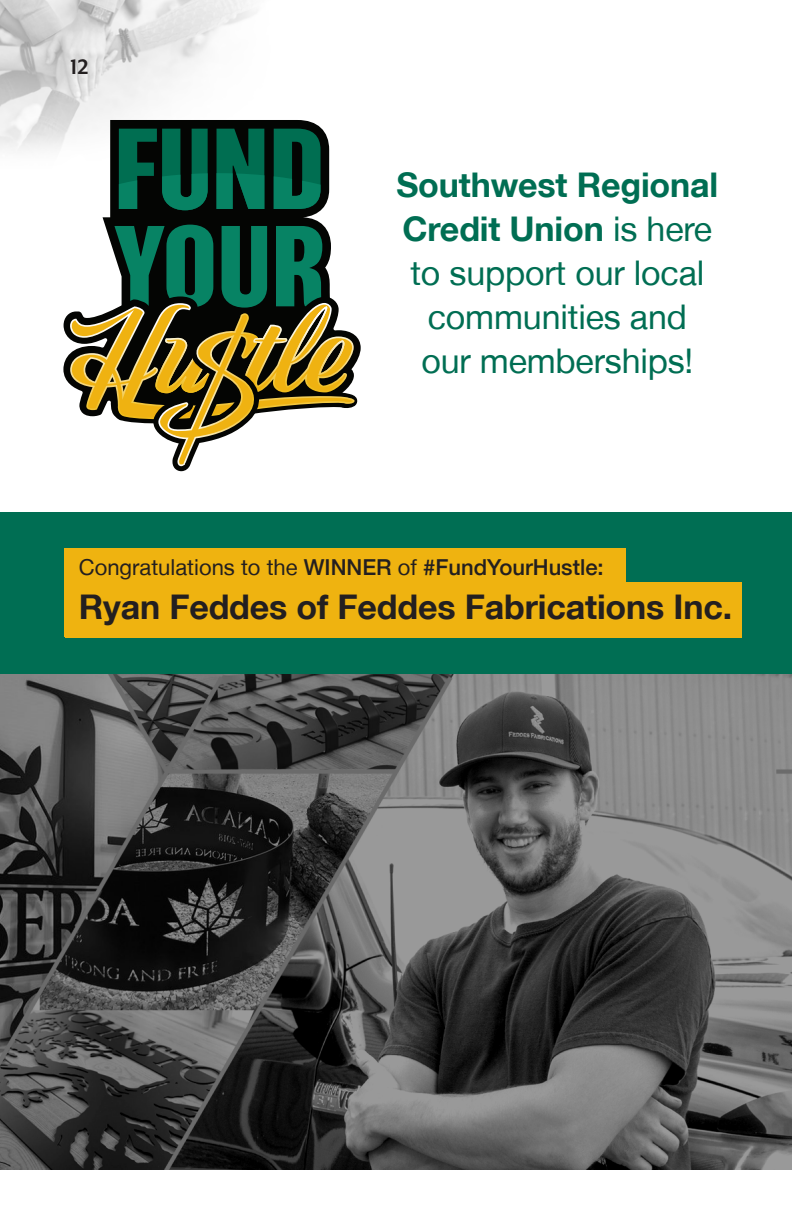
<style>
.page{position:relative;width:792px;height:1224px;background:#fff}
.page>*{position:absolute;margin:0;border:0;box-sizing:border-box;transform-origin:0 0}
.Page_Heading{font:34px/44px "Helvetica Neue LT";letter-spacing:-.005em;color:#006e53;text-align:center}
.Page_Heading-2{font:700 34px "Helvetica Neue LT";letter-spacing:-.005em;color:#231f20}
.t1{font:700 24px "Mr Eaves Mod OT";color:#231f20}
.Page_Heading-3{font:22px "Helvetica Neue LT";color:#231f20}
.s1{font-weight:700}
.s2{font-weight:500}
</style>
<div class="page">
<img style="left:0;top:0;width:255px;height:151px">
<div style="left:0;top:513px;width:792px;height:657px;background:#006e53"></div>
<div style="left:65px;top:548px;width:561px;height:89px;background:#efb310"></div>
<div style="left:66px;top:582px;width:676px;height:55px;background:#efb310"></div>
<img style="left:0;top:675px;width:792px;height:495px">
<svg style="left:103px;top:120px;width:227px;height:105px;background:#252725"></svg>
<svg style="left:119px;top:129px;width:89px;height:81px;background:#024e3a"></svg>
<svg style="left:217px;top:129px;width:47px;height:80px;background:#03644a"></svg>
<svg style="left:274px;top:129px;width:47px;height:80px;background:#026047"></svg>
<svg style="left:63px;top:313px;width:298px;height:71px"></svg>
<svg style="left:70px;top:225px;width:289px;height:246px"></svg>
<p class="t1" style="left:70px;top:53px;width:20px">12</p>
<p class="Page_Heading" style="left:396px;top:162px;width:323px"><span class="s1">Southwest Regional<br>Credit Union</span> is here to support our local communities and<br>our memberships!</p>
<p class="Page_Heading-3" style="left:79px;top:554px;width:526px">Congratulations to the <span class="s2">WINNER</span> of <span class="s2">#FundYourHustle:</span></p>
<p class="Page_Heading-2" style="left:79px;top:586px;width:655px">Ryan Feddes of Feddes Fabrications Inc.</p>
</div>
